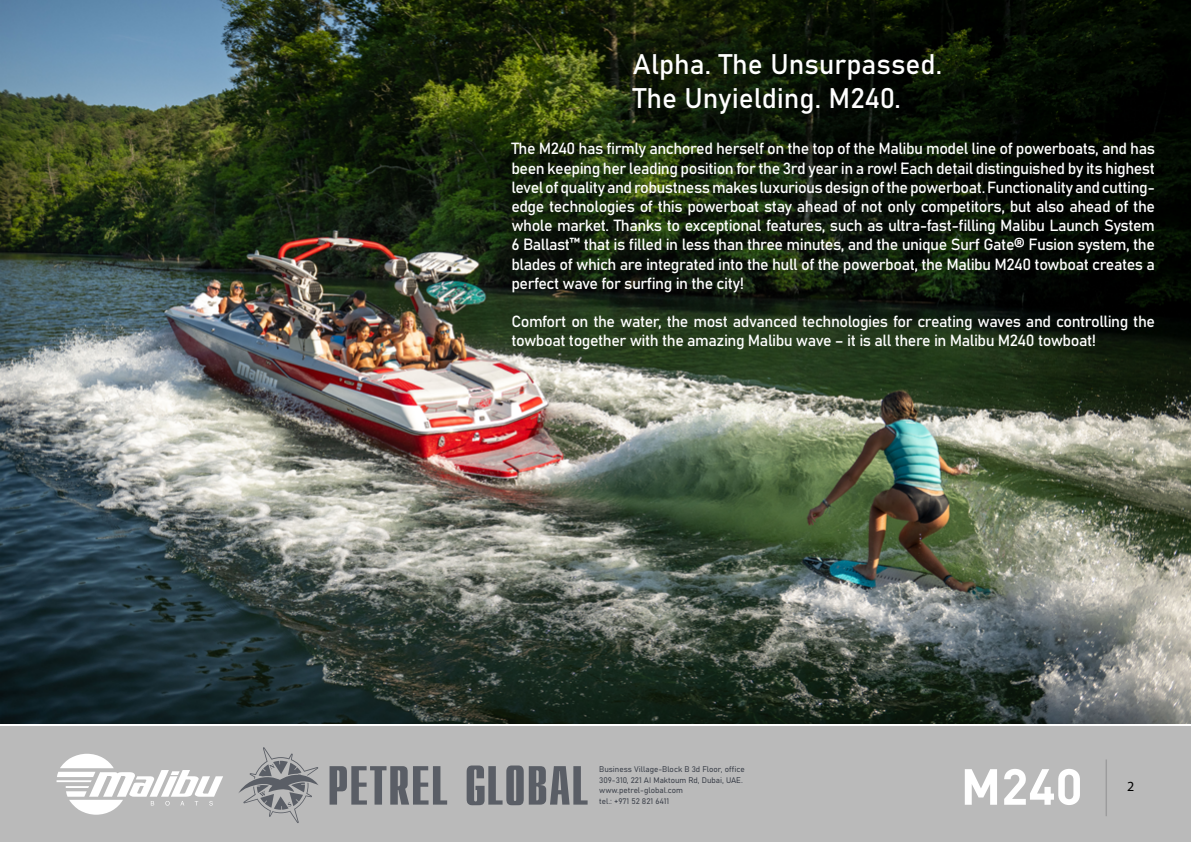
<style>
.page{position:relative;width:1191px;height:842px;background:#fff}
.page>*{position:absolute;margin:0;border:0;box-sizing:border-box;transform-origin:0 0}
.t1{font:700 50px "DIN Pro";color:#fff}
.t2{font:28px/33.6px "Bahnschrift";color:#fff}
.t3{font:16px/19.2px "Bahnschrift";letter-spacing:-.03em;color:#fff;text-align:justify}
.t4{font:14px "Myriad Pro";color:#000}
.t5{font:8px/10.8px "Bahnschrift";color:#3a3f49}
</style>
<div class="page">
<div style="left:0;top:726px;width:1191px;height:116px;background:#bababa"></div>
<svg style="left:238px;top:747px;width:80px;height:76px"></svg>
<svg style="left:329px;top:766px;width:118px;height:39px"></svg>
<svg style="left:466px;top:765px;width:121px;height:40px"></svg>
<img style="left:0;top:0;width:1191px;height:723px">
<hr style="left:1105px;top:759px;width:2px;height:57px;background:#9c9c9d">
<svg style="left:57px;top:754px;width:166px;height:61px"></svg>
<h2 class="t2" style="left:633px;top:46px;width:311px">Alpha. The Unsurpassed.<br>The Unyielding. M240.</h2>
<p class="t3" style="left:511px;top:138px;width:645px">The M240 has firmly anchored herself on the top of the Malibu model line of powerboats, and has been keeping her leading position for the 3rd year in a row! Each detail distinguished by its highest level of quality and robustness makes luxurious design of the powerboat. Functionality and cutting&shy;edge technologies of this powerboat stay ahead of not only competitors, but also ahead of the whole market. Thanks to exceptional features, such as ultra-fast-filling Malibu Launch System 6 Ballast™ that is filled in less than three minutes, and the unique Surf Gate® Fusion system, the blades of which are integrated into the hull of the powerboat, the Malibu M240 towboat creates a perfect wave for surfing in the city!</p>
<p class="t3" style="left:511px;top:311px;width:645px">Comfort on the water, the most advanced technologies for creating waves and controlling the towboat together with the amazing Malibu wave – it is all there in Malibu M240 towboat!</p>
<p class="t5" style="left:599px;top:763px;width:147px">Business Village-Block B 3d Floor, office<br>309-310, 221 AI Maktoum Rd, Dubai, UAE. www.petrel-global.com<br>tel.: +971 52 821 6411</p>
<h1 class="t1" style="left:960px;top:745px;width:123px">M240</h1>
<p class="t4" style="left:1127px;top:777px;width:9px">2</p>
</div>
